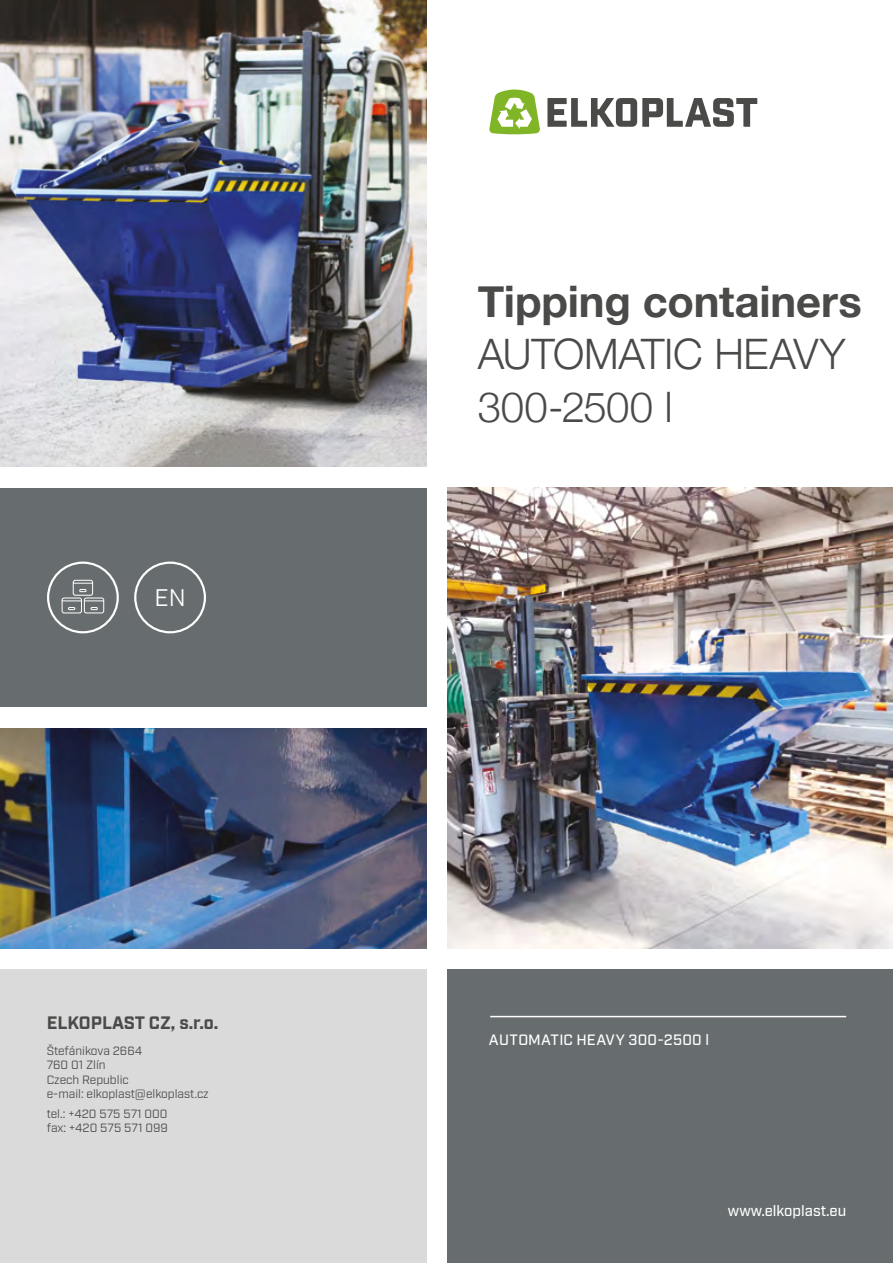
<style>
.page{position:relative;width:893px;height:1263px;background:#fff}
.page>*{position:absolute;margin:0;border:0;box-sizing:border-box;transform-origin:0 0}
.t1{font:700 43.5px "Helvetica Neue";letter-spacing:-.005em;color:#4a4a49}
.t2{font:300 42px/52.5px "Helvetica Neue";letter-spacing:-.005em;color:#4a4a49}
.t3{font:24px "Industry";color:#fff}
.t4{font:700 18px "Industry";color:#4a4a49}
.t5{font:500 15px "Industry";letter-spacing:.005em;color:#fff}
.t6{font:12px/14.4px "Industry";color:#4a4a49}
</style>
<div class="page">
<div style="left:0;top:488px;width:426px;height:219px;background:#676c6e"></div>
<img style="left:0;top:0;width:426px;height:467px">
<svg style="left:547px;top:98px;width:210px;height:29px"></svg>
<svg style="left:489px;top:90px;width:51px;height:45px"></svg>
<img style="left:0;top:728px;width:426px;height:220px">
<div style="left:448px;top:969px;width:445px;height:294px;background:#676c6e"></div>
<div style="left:0;top:969px;width:426px;height:294px;background:#dadada"></div>
<svg style="left:134px;top:562px;width:72px;height:71px"></svg>
<img style="left:448px;top:488px;width:445px;height:460px">
<hr style="left:490px;top:1016px;width:356px;height:1px;background:#fff">
<svg style="left:47px;top:562px;width:72px;height:71px"></svg>
<h3 class="t3" style="left:154px;top:584px;width:33px">EN</h3>
<h3 class="t4" style="left:47px;top:1012px;width:173px">ELKOPLAST CZ, s.r.o.</h3>
<p class="t6" style="left:47px;top:1044px;width:163px">Štefánikova 2664<br>760 01 Zlín<br>Czech Republic<br>e-mail: elkoplast@elkoplast.cz</p>
<p class="t6" style="left:47px;top:1107px;width:123px">tel.: +420 575 571 000 fax: +420 575 571 099</p>
<h1 class="t1" style="left:478px;top:267px;width:386px">Tipping containers</h1>
<h2 class="t2" style="left:478px;top:325px;width:369px">AUTOMATIC HEAVY<br>300-2500 l</h2>
<p class="t5" style="left:489px;top:1031px;width:222px">AUTOMATIC HEAVY 300-2500 l</p>
<p class="t5" style="left:728px;top:1202px;width:120px">www.elkoplast.eu</p>
</div>
